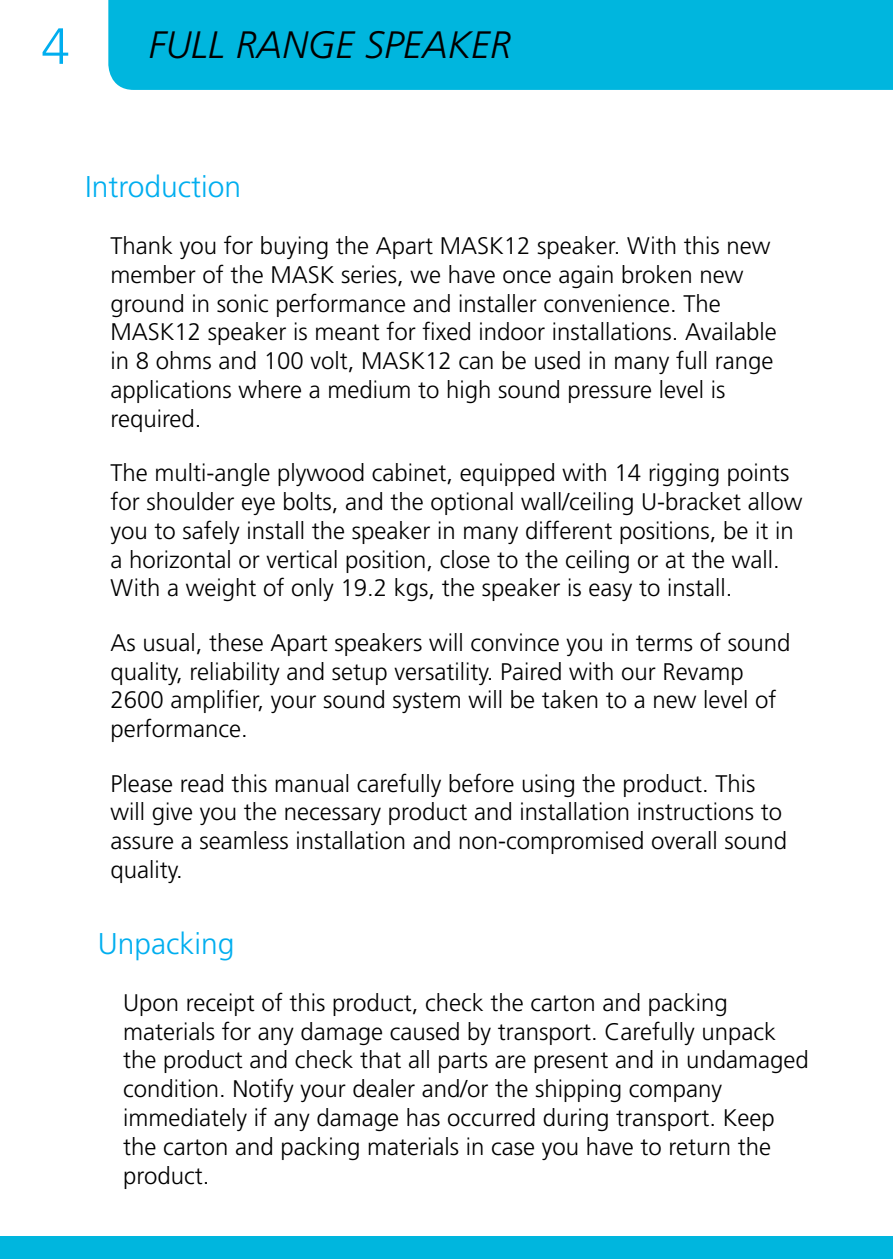
<style>
.page{position:relative;width:893px;height:1259px;background:#fff}
.page>*{position:absolute;margin:0;border:0;box-sizing:border-box;transform-origin:0 0}
.t1{font:300 51px "Frutiger LT Std";color:#00aeef}
.t2{font:italic 300 38.1px "Frutiger LT Std";color:#000}
.t3{font:300 30px "Frutiger LT Std";color:#00aeef}
.t4{font:300 24px/28.8px "Frutiger LT Std";color:#000}
</style>
<div class="page">
<div style="left:108px;top:0;width:785px;height:90px;background:#00b6de"></div>
<div style="left:0;top:1236px;width:893px;height:23px;background:#00b6de"></div>
<h1 class="t1" style="left:41px;top:17px;width:30px">4</h1>
<h2 class="t2" style="left:149px;top:23px;width:364px">FULL RANGE SPEAKER</h2>
<p class="t3" style="left:85px;top:170px;width:158px">Introduction</p>
<p class="t4" style="left:110px;top:232px;width:668px">Thank you for buying the Apart MASK12 speaker. With this new member of the MASK series, we have once again broken new ground in sonic performance and installer convenience. The MASK12 speaker is meant for fixed indoor installations. Available in 8 ohms and 100 volt, MASK12 can be used in many full range applications where a medium to high sound pressure level is required.</p>
<p class="t4" style="left:110px;top:459px;width:694px">The multi-angle plywood cabinet, equipped with 14 rigging points for shoulder eye bolts, and the optional wall/ceiling U-bracket allow you to safely install the speaker in many different positions, be it in a horizontal or vertical position, close to the ceiling or at the wall.<br>With a weight of only 19.2 kgs, the speaker is easy to install.</p>
<p class="t4" style="left:110px;top:628px;width:682px">As usual, these Apart speakers will convince you in terms of sound quality, reliability and setup versatility. Paired with our Revamp 2600 amplifier, your sound system will be taken to a new level of performance.</p>
<p class="t4" style="left:110px;top:769px;width:678px">Please read this manual carefully before using the product. This will give you the necessary product and installation instructions to assure a seamless installation and non-compromised overall sound quality.</p>
<p class="t3" style="left:98px;top:926px;width:138px">Unpacking</p>
<p class="t4" style="left:123px;top:988px;width:687px">Upon receipt of this product, check the carton and packing materials for any damage caused by transport. Carefully unpack the product and check that all parts are present and in undamaged condition. Notify your dealer and/or the shipping company immediately if any damage has occurred during transport. Keep the carton and packing materials in case you have to return the product.</p>
</div>
